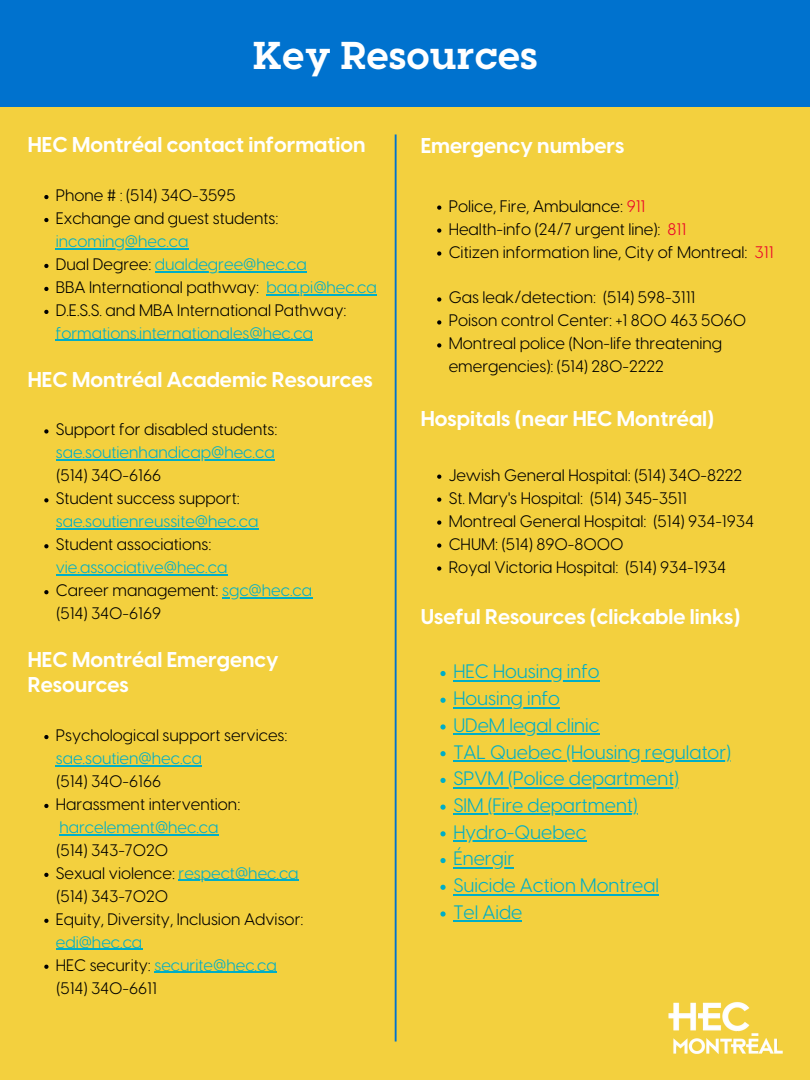
<style>
.page{position:relative;width:810px;height:1080px;background:#f3d03e}
.page>*{position:absolute;margin:0;border:0;box-sizing:border-box;transform-origin:0 0}
.t1{font:700 38.75px "Visby Slab CF";color:#fff}
.t2{font:700 21.12px/25.3px "Visby CF";color:#fff}
.t3{font:700 21px "Visby CF";color:#fff}
.t4{font:19.19px "Visby CF";color:#00aec7}
.t5{font:16.44px/23px "Visby CF";color:#000}
.t6{font:16.44px/23px "Visby CF";color:#00aec7}
.s1{color:#00aec7}
.s2{color:#000}
.s3{color:#ea002a}
</style>
<div class="page">
<svg style="left:44px;top:195px;width:5px;height:4px"></svg>
<svg style="left:44px;top:218px;width:5px;height:4px"></svg>
<hr style="left:59px;top:248px;width:130px;height:1px;background:#00aec7">
<svg style="left:44px;top:264px;width:5px;height:4px"></svg>
<hr style="left:155px;top:271px;width:152px;height:1px;background:#00aec7">
<svg style="left:44px;top:287px;width:5px;height:4px"></svg>
<hr style="left:266px;top:294px;width:111px;height:1px;background:#00aec7">
<svg style="left:44px;top:310px;width:5px;height:4px"></svg>
<hr style="left:56px;top:340px;width:257px;height:1px;background:#00aec7">
<svg style="left:44px;top:429px;width:5px;height:5px"></svg>
<hr style="left:56px;top:459px;width:219px;height:2px;background:#00aec7">
<svg style="left:44px;top:498px;width:5px;height:4px"></svg>
<hr style="left:56px;top:528px;width:203px;height:2px;background:#00aec7">
<svg style="left:44px;top:544px;width:5px;height:4px"></svg>
<hr style="left:56px;top:574px;width:171px;height:2px;background:#00aec7">
<svg style="left:44px;top:590px;width:5px;height:4px"></svg>
<hr style="left:222px;top:597px;width:90px;height:2px;background:#00aec7">
<svg style="left:44px;top:735px;width:5px;height:4px"></svg>
<hr style="left:56px;top:765px;width:146px;height:1px;background:#00aec7">
<svg style="left:44px;top:804px;width:5px;height:4px"></svg>
<hr style="left:59px;top:834px;width:160px;height:1px;background:#00aec7">
<svg style="left:44px;top:873px;width:5px;height:4px"></svg>
<hr style="left:178px;top:880px;width:121px;height:1px;background:#00aec7">
<svg style="left:44px;top:919px;width:5px;height:4px"></svg>
<hr style="left:56px;top:949px;width:86px;height:1px;background:#00aec7">
<svg style="left:44px;top:965px;width:5px;height:4px"></svg>
<hr style="left:154px;top:972px;width:123px;height:1px;background:#00aec7">
<svg style="left:437px;top:205px;width:4px;height:5px"></svg>
<svg style="left:437px;top:228px;width:4px;height:5px"></svg>
<svg style="left:437px;top:251px;width:4px;height:5px"></svg>
<svg style="left:437px;top:297px;width:4px;height:5px"></svg>
<svg style="left:437px;top:320px;width:4px;height:5px"></svg>
<svg style="left:437px;top:343px;width:4px;height:5px"></svg>
<svg style="left:437px;top:475px;width:4px;height:4px"></svg>
<svg style="left:437px;top:498px;width:4px;height:4px"></svg>
<svg style="left:437px;top:520px;width:4px;height:5px"></svg>
<svg style="left:437px;top:543px;width:4px;height:5px"></svg>
<svg style="left:437px;top:566px;width:4px;height:5px"></svg>
<svg style="left:440px;top:671px;width:6px;height:5px"></svg>
<hr style="left:453px;top:680px;width:147px;height:2px;background:#00aec7">
<svg style="left:440px;top:698px;width:6px;height:5px"></svg>
<hr style="left:453px;top:707px;width:107px;height:1px;background:#00aec7">
<svg style="left:440px;top:724px;width:6px;height:6px"></svg>
<hr style="left:453px;top:733px;width:147px;height:2px;background:#00aec7">
<svg style="left:440px;top:751px;width:6px;height:5px"></svg>
<hr style="left:453px;top:760px;width:278px;height:2px;background:#00aec7">
<svg style="left:440px;top:778px;width:6px;height:5px"></svg>
<hr style="left:453px;top:787px;width:226px;height:2px;background:#00aec7">
<svg style="left:440px;top:805px;width:6px;height:5px"></svg>
<hr style="left:453px;top:813px;width:185px;height:2px;background:#00aec7">
<svg style="left:440px;top:831px;width:6px;height:5px"></svg>
<hr style="left:453px;top:840px;width:134px;height:2px;background:#00aec7">
<svg style="left:440px;top:858px;width:6px;height:5px"></svg>
<hr style="left:453px;top:867px;width:61px;height:2px;background:#00aec7">
<svg style="left:440px;top:885px;width:6px;height:5px"></svg>
<hr style="left:453px;top:894px;width:206px;height:1px;background:#00aec7">
<svg style="left:440px;top:911px;width:6px;height:6px"></svg>
<hr style="left:453px;top:920px;width:69px;height:2px;background:#00aec7">
<div style="left:0;top:0;width:810px;height:107px;background:#0072ce"></div>
<hr style="left:395px;top:134px;width:2px;height:908px;background:#0072ce">
<img style="left:668px;top:1002px;width:115px;height:52px">
<p class="t1" style="left:253px;top:30px;width:287px">Key Resources</p>
<p class="t2" style="left:28px;top:134px;width:339px">HEC Montréal contact information</p>
<p class="t5" style="left:56px;top:185px;width:181px">Phone # : (514) 340-3595</p>
<p class="t5" style="left:56px;top:208px;width:224px">Exchange and guest students: <span class="s1">incoming@hec.ca</span></p>
<p class="t6" style="left:56px;top:254px;width:253px"><span class="s2">Dual Degree:</span> dualdegree@hec.ca</p>
<p class="t5" style="left:56px;top:277px;width:323px">BBA International pathway: <span class="s1">baa.pi@hec.ca</span></p>
<p class="t5" style="left:56px;top:300px;width:292px">D.E.S.S. and MBA International Pathway: <span class="s1">formations.internationales@hec.ca</span></p>
<p class="t2" style="left:28px;top:368px;width:347px">HEC Montréal Academic Resources</p>
<p class="t5" style="left:56px;top:419px;width:223px">Support for disabled students: <span class="s1">sae.soutienhandicap@hec.ca</span></p>
<p class="t6" style="left:56px;top:488px;width:204px"><span class="s2">Student success support: </span>sae.soutienreussite@hec.ca</p>
<p class="t6" style="left:56px;top:534px;width:173px"><span class="s2">Student associations: </span>vie.associative@hec.ca</p>
<p class="t5" style="left:56px;top:580px;width:258px">Career management: <span class="s1">sgc@hec.ca</span></p>
<p class="t5" style="left:56px;top:465px;width:106px">(514) 340-6166</p>
<p class="t5" style="left:56px;top:603px;width:106px">(514) 340-6169</p>
<p class="t2" style="left:28px;top:649px;width:252px">HEC Montréal Emergency<br>Resources</p>
<p class="t5" style="left:56px;top:725px;width:233px">Psychological support services: <span class="s1">sae.soutien@hec.ca</span></p>
<p class="t5" style="left:56px;top:794px;width:186px">Harassment intervention: <span class="s1">harcelement@hec.ca</span></p>
<p class="t5" style="left:56px;top:863px;width:244px">Sexual violence: <span class="s1">respect@hec.ca</span></p>
<p class="t5" style="left:56px;top:909px;width:249px">Equity, Diversity, Inclusion Advisor: <span class="s1">edi@hec.ca</span></p>
<p class="t6" style="left:56px;top:955px;width:222px"><span class="s2">HEC security:</span> securite@hec.ca</p>
<p class="t5" style="left:56px;top:771px;width:106px">(514) 340-6166</p>
<p class="t5" style="left:56px;top:840px;width:113px">(514) 343-7020</p>
<p class="t5" style="left:56px;top:886px;width:113px">(514) 343-7020</p>
<p class="t5" style="left:56px;top:978px;width:102px">(514) 340-6611</p>
<p class="t2" style="left:421px;top:134px;width:205px">Emergency numbers</p>
<p class="t5" style="left:449px;top:196px;width:198px">Police, Fire, Ambulance: <span class="s3">911</span></p>
<p class="t5" style="left:449px;top:219px;width:239px">Health-info (24/7 urgent line): <span class="s3">811</span></p>
<p class="t5" style="left:449px;top:242px;width:326px">Citizen information line, City of Montreal: <span class="s3">311</span></p>
<p class="t5" style="left:449px;top:287px;width:248px">Gas leak/detection: (514) 598-3111</p>
<p class="t5" style="left:449px;top:310px;width:299px">Poison control Center: +1 800 463 5060</p>
<p class="t5" style="left:449px;top:333px;width:275px">Montreal police (Non-life threatening emergencies): (514) 280-2222</p>
<p class="t2" style="left:421px;top:408px;width:295px">Hospitals (near HEC Montréal)</p>
<p class="t5" style="left:449px;top:465px;width:295px">Jewish General Hospital: (514) 340-8222</p>
<p class="t5" style="left:449px;top:488px;width:240px">St. Mary's Hospital: (514) 345-3511</p>
<p class="t5" style="left:449px;top:511px;width:307px">Montreal General Hospital: (514) 934-1934</p>
<p class="t5" style="left:449px;top:534px;width:177px">CHUM: (514) 890-8000</p>
<p class="t5" style="left:449px;top:557px;width:279px">Royal Victoria Hospital: (514) 934-1934</p>
<p class="t3" style="left:421px;top:607px;width:321px">Useful Resources (clickable links)</p>
<p class="t4" style="left:453px;top:663px;width:148px">HEC Housing info</p>
<p class="t4" style="left:453px;top:690px;width:108px">Housing info</p>
<p class="t4" style="left:453px;top:717px;width:148px">UDeM legal clinic</p>
<p class="t4" style="left:453px;top:743px;width:279px">TAL Quebec (Housing regulator)</p>
<p class="t4" style="left:453px;top:770px;width:227px">SPVM (Police department)</p>
<p class="t4" style="left:453px;top:797px;width:186px">SIM (Fire department)</p>
<p class="t4" style="left:453px;top:823px;width:135px">Hydro-Quebec</p>
<p class="t4" style="left:453px;top:850px;width:63px">Énergir</p>
<p class="t4" style="left:453px;top:877px;width:207px">Suicide Action Montreal</p>
<p class="t4" style="left:453px;top:904px;width:70px">Tel Aide</p>
</div>
